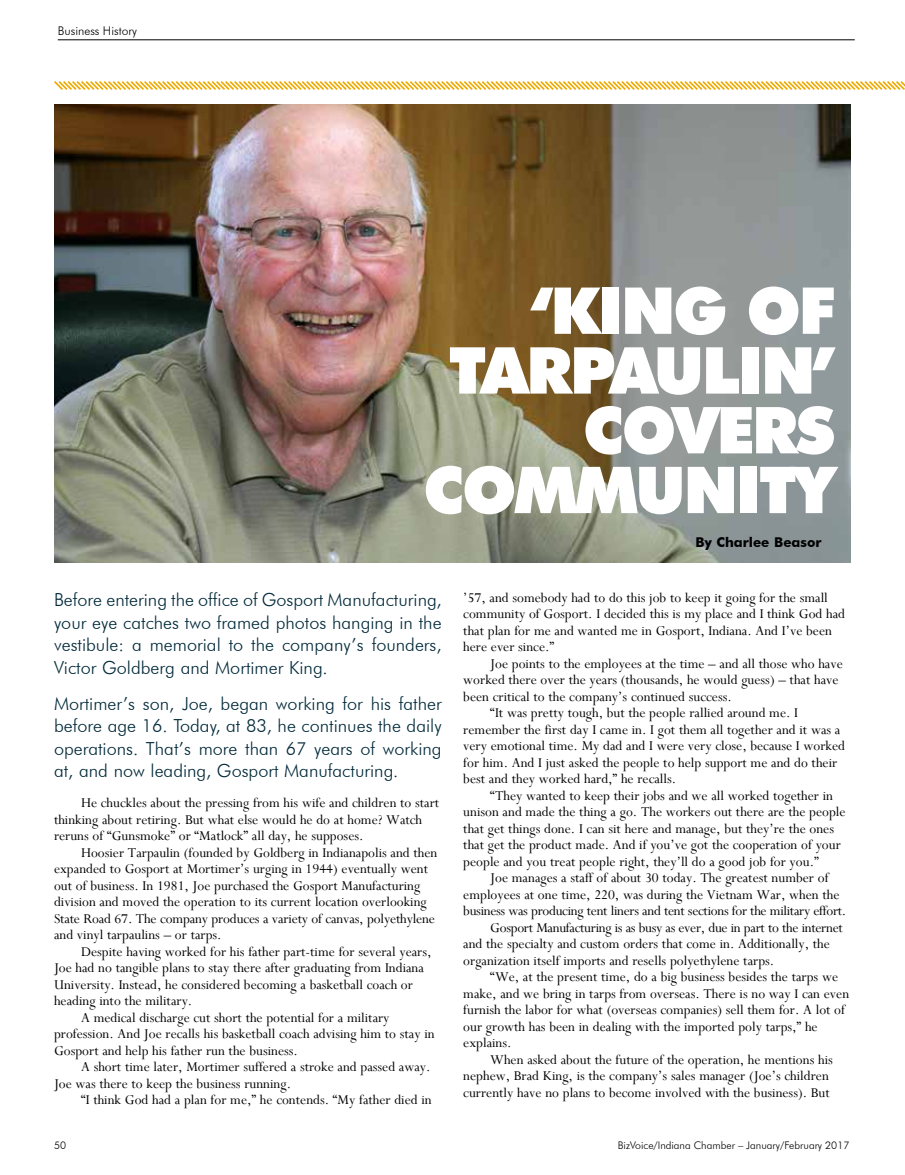
<style>
.page{position:relative;width:905px;height:1175px;background:#fff}
.page>*{position:absolute;margin:0;border:0;box-sizing:border-box;transform-origin:0 0}
.t1{font:900 64.65px/59.7px "Futura BT";letter-spacing:-.04em;color:#fff;text-align:right}
.t2{font:300 18px/22.5px "Futura BT";color:#022a3a;text-align:justify}
.t3{font:15px/16.5px "Perpetua";color:#000}
.t4{font:15px "Perpetua";letter-spacing:-.02em;color:#000}
.t5{font:700 13.5px "Futura BT";color:#000}
.t6{font:300 12px "Futura BT";color:#000}
.t7{font:300 10.5px "Futura BT";color:#000}
</style>
<div class="page">
<img style="left:54px;top:105px;width:796px;height:458px">
<svg style="left:54px;top:81px;width:850px;height:9px"></svg>
<hr style="left:58px;top:39px;width:796px;height:1px;background:#000">
<p class="t6" style="left:58px;top:24px;width:81px">Business History</p>
<h1 class="t1" style="left:423px;top:280px;width:413px">‘KING OF<br>TARPAULIN’<br>COVERS<br>COMMUNITY</h1>
<p class="t5" style="left:695px;top:533px;width:127px">By Charlee Beasor</p>
<p class="t2" style="left:54px;top:588px;width:389px">Before entering the office of Gosport Manufacturing, your eye catches two framed photos hanging in the vestibule: a memorial to the company’s founders, Victor Goldberg and Mortimer King.</p>
<p class="t2" style="left:54px;top:691px;width:389px">Mortimer’s son, Joe, began working for his father before age 16. Today, at 83, he continues the daily operations. That’s more than 67 years of working at, and now leading, Gosport Manufacturing.</p>
<p class="t3" style="left:54px;top:794px;width:387px;text-indent:27px">He chuckles about the pressing from his wife and children to start thinking about retiring. But what else would he do at home? Watch reruns of “Gunsmoke” or “Matlock” all day, he supposes.</p>
<p class="t3" style="left:54px;top:843px;width:385px;text-indent:27px">Hoosier Tarpaulin (founded by Goldberg in Indianapolis and then expanded to Gosport at Mortimer’s urging in 1944) eventually went out of business. In 1981, Joe purchased the Gosport Manufacturing division and moved the operation to its current location overlooking State Road 67. The company produces a variety of canvas, polyethylene and vinyl tarpaulins – or tarps.</p>
<p class="t3" style="left:81px;top:942px;width:352px">Despite having worked for his father part-time for several years,</p>
<p class="t3" style="left:54px;top:959px;width:371px">Joe had no tangible plans to stay there after graduating from Indiana</p>
<p class="t3" style="left:54px;top:975px;width:360px">University. Instead, he considered becoming a basketball coach or</p>
<p class="t3" style="left:54px;top:992px;width:140px">heading into the military.</p>
<p class="t3" style="left:81px;top:1008px;width:310px">A medical discharge cut short the potential for a military</p>
<p class="t3" style="left:54px;top:1025px;width:382px">profession. And Joe recalls his basketball coach advising him to stay in</p>
<p class="t3" style="left:54px;top:1041px;width:245px">Gosport and help his father run the business.</p>
<p class="t3" style="left:81px;top:1058px;width:351px">A short time later, Mortimer suffered a stroke and passed away.</p>
<p class="t3" style="left:54px;top:1074px;width:238px">Joe was there to keep the business running.</p>
<p class="t3" style="left:81px;top:1091px;width:352px">“I think God had a plan for me,” he contends. “My father died in</p>
<p class="t3" style="left:463px;top:589px;width:383px">’57, and somebody had to do this job to keep it going for the small community of Gosport. I decided this is my place and I think God had that plan for me and wanted me in Gosport, Indiana. And I’ve been here ever since.”</p>
<p class="t3" style="left:490px;top:655px;width:354px">Joe points to the employees at the time – and all those who have</p>
<p class="t3" style="left:463px;top:671px;width:377px">worked there over the years (thousands, he would guess) – that have</p>
<p class="t3" style="left:463px;top:688px;width:270px">been critical to the company’s continued success.</p>
<p class="t3" style="left:490px;top:704px;width:309px">“It was pretty tough, but the people rallied around me. I</p>
<p class="t3" style="left:463px;top:721px;width:378px">remember the first day I came in. I got them all together and it was a</p>
<p class="t3" style="left:463px;top:737px;width:383px">very emotional time. My dad and I were very close, because I worked</p>
<p class="t3" style="left:463px;top:754px;width:375px">for him. And I just asked the people to help support me and do their</p>
<p class="t3" style="left:463px;top:770px;width:214px">best and they worked hard,” he recalls.</p>
<p class="t3" style="left:490px;top:787px;width:344px">“They wanted to keep their jobs and we all worked together in</p>
<p class="t3" style="left:463px;top:803px;width:384px">unison and made the thing a go. The workers out there are the people</p>
<p class="t3" style="left:463px;top:820px;width:372px">that get things done. I can sit here and manage, but they’re the ones</p>
<p class="t3" style="left:463px;top:836px;width:379px">that get the product made. And if you’ve got the cooperation of your</p>
<p class="t3" style="left:463px;top:853px;width:357px">people and you treat people right, they’ll do a good job for you.”</p>
<p class="t3" style="left:490px;top:869px;width:340px">Joe manages a staff of about 30 today. The greatest number of</p>
<p class="t3" style="left:463px;top:886px;width:377px">employees at one time, 220, was during the Vietnam War, when the</p>
<p class="t4" style="left:463px;top:901px;width:384px">business was producing tent liners and tent sections for the military effort.</p>
<p class="t4" style="left:490px;top:918px;width:354px">Gosport Manufacturing is as busy as ever, due in part to the internet</p>
<p class="t3" style="left:463px;top:935px;width:368px">and the specialty and custom orders that come in. Additionally, the</p>
<p class="t3" style="left:463px;top:952px;width:312px">organization itself imports and resells polyethylene tarps.</p>
<p class="t3" style="left:490px;top:968px;width:349px">“We, at the present time, do a big business besides the tarps we</p>
<p class="t3" style="left:463px;top:985px;width:387px">make, and we bring in tarps from overseas. There is no way I can even</p>
<p class="t3" style="left:463px;top:1001px;width:383px">furnish the labor for what (overseas companies) sell them for. A lot of</p>
<p class="t3" style="left:463px;top:1018px;width:356px">our growth has been in dealing with the imported poly tarps,” he</p>
<p class="t3" style="left:463px;top:1034px;width:50px">explains.</p>
<p class="t3" style="left:490px;top:1051px;width:344px">When asked about the future of the operation, he mentions his</p>
<p class="t3" style="left:463px;top:1067px;width:367px">nephew, Brad King, is the company’s sales manager (Joe’s children</p>
<p class="t3" style="left:463px;top:1084px;width:368px">currently have no plans to become involved with the business). But</p>
<p class="t7" style="left:54px;top:1139px;width:14px">50</p>
<p class="t7" style="left:618px;top:1139px;width:233px">BizVoice/Indiana Chamber – January/February 2017</p>
</div>
